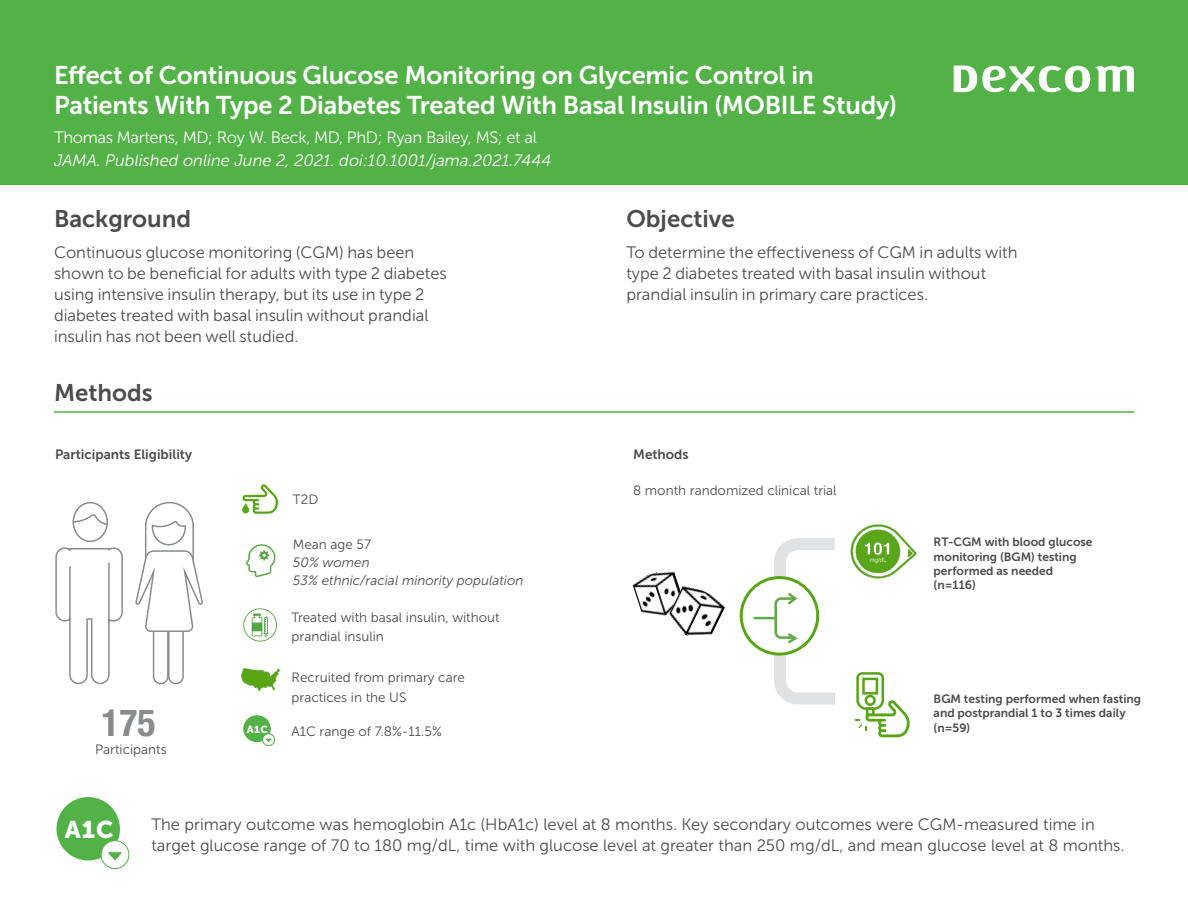
<style>
.page{position:relative;width:1188px;height:918px;background:#fff}
.page>*{position:absolute;margin:0;border:0;box-sizing:border-box;transform-origin:0 0}
.t1{font:700 condensed 37.5px "Helvetica Neue LT Pro";color:#888c8f}
.Study_Title{font:25.5px/30px "Museo Sans 700";letter-spacing:-.01em;color:#fff}
.t2{font:24.15px "Museo Sans 900";color:#fff}
.Subhead_1_dark_grey{font:24px "Museo Sans 700";color:#4b4c4d}
.Subhead_1_green_rule{font:24px "Museo Sans 700";color:#4b4c4d}
.body_copy_grey{font:16.5px/21px "Museo Sans 300";color:#4b4c4d}
.t3{font:italic 16.5px "Museo Sans 300";color:#fff}
.t4{font:16.5px "Museo Sans 300";letter-spacing:-.02em;color:#fff}
.t5{font:13.5px/19.5px "Museo Sans 300";color:#4b4c4d}
.t6{font:italic 13.5px "Museo Sans 300";color:#4b4c4d}
.t7{font:13.5px "Museo Sans 700";color:#4b4c4d}
.t8{font:12px/14.4px "Museo Sans 700";color:#4b4c4d}
.t9{font:10.2px "Museo Sans 900";color:#fff}
</style>
<div class="page">
<hr style="left:54px;top:411px;width:1080px;height:2px;background:#53b247">
<div style="left:0;top:0;width:1188px;height:185px;background:#53b247"></div>
<svg style="left:954px;top:66px;width:180px;height:26px"></svg>
<div style="left:774px;top:538px;width:250px;height:167px;border:12px solid #888c8f;border-radius:18px"></div>
<div style="left:835px;top:525px;width:210px;height:209px;background:#fff"></div>
<div style="left:153px;top:620px;width:16px;height:64px;border:2px solid #888c8f;border-radius:7px"></div>
<div style="left:168px;top:620px;width:16px;height:64px;border:2px solid #888c8f;border-radius:7px"></div>
<svg style="left:135px;top:520px;width:68px;height:113px"></svg>
<div style="left:73px;top:502px;width:35px;height:40px;border:2px solid #888c8f;border-radius:50%"></div>
<svg style="left:72px;top:512px;width:36px;height:15px"></svg>
<svg style="left:55px;top:547px;width:68px;height:138px"></svg>
<hr style="left:69px;top:566px;width:2px;height:53px;background:#888c8f">
<hr style="left:108px;top:563px;width:2px;height:60px;background:#888c8f">
<svg style="left:243px;top:484px;width:35px;height:30px"></svg>
<svg style="left:246px;top:544px;width:30px;height:33px"></svg>
<svg style="left:243px;top:608px;width:34px;height:34px"></svg>
<img style="left:242px;top:669px;width:38px;height:22px">
<img style="left:632px;top:571px;width:46px;height:45px">
<img style="left:664px;top:582px;width:61px;height:54px">
<img style="left:850px;top:524px;width:67px;height:55px">
<svg style="left:855px;top:672px;width:55px;height:65px"></svg>
<div style="left:243px;top:715px;width:28px;height:27px;background:#53b247;border-radius:50%"></div>
<svg style="left:262px;top:733px;width:13px;height:13px"></svg>
<div style="left:741px;top:578px;width:77px;height:76px;background:#fff;border-radius:50%"></div>
<div style="left:740px;top:576px;width:79px;height:80px;border:3px solid #57a618;border-radius:50%"></div>
<svg style="left:773px;top:593px;width:25px;height:51px"></svg>
<hr style="left:755px;top:617px;width:21px;height:2px;background:#60a945">
<div style="left:56px;top:797px;width:64px;height:64px;background:#53b247;border-radius:50%"></div>
<svg style="left:101px;top:840px;width:28px;height:29px"></svg>
<p class="Study_Title" style="left:54px;top:60px;width:845px">Effect of Continuous Glucose Monitoring on Glycemic Control in<br>Patients With Type 2 Diabetes Treated With Basal Insulin (MOBILE Study)</p>
<p class="t4" style="left:54px;top:129px;width:484px">Thomas Martens, MD; Roy W. Beck, MD, PhD; Ryan Bailey, MS; et al</p>
<p class="t3" style="left:54px;top:151px;width:499px">JAMA. Published online June 2, 2021. doi:10.1001/jama.2021.7444</p>
<p class="Subhead_1_dark_grey" style="left:54px;top:205px;width:139px">Background</p>
<p class="body_copy_grey" style="left:54px;top:242px;width:394px">Continuous glucose monitoring (CGM) has been shown to be beneficial for adults with type 2 diabetes using intensive insulin therapy, but its use in type 2 diabetes treated with basal insulin without prandial insulin has not been well studied.</p>
<p class="Subhead_1_green_rule" style="left:54px;top:380px;width:100px">Methods</p>
<p class="Subhead_1_dark_grey" style="left:626px;top:205px;width:110px">Objective</p>
<p class="body_copy_grey" style="left:626px;top:242px;width:393px">To determine the effectiveness of CGM in adults with type 2 diabetes treated with basal insulin without prandial insulin in primary care practices.</p>
<p class="t7" style="left:55px;top:447px;width:139px">Participants Eligibility</p>
<p class="t7" style="left:633px;top:447px;width:57px">Methods</p>
<p class="t5" style="left:633px;top:481px;width:205px">8 month randomized clinical trial</p>
<p class="t5" style="left:293px;top:489px;width:27px">T2D</p>
<p class="t5" style="left:293px;top:535px;width:80px">Mean age 57</p>
<p class="t6" style="left:293px;top:555px;width:78px">50% women</p>
<p class="t6" style="left:293px;top:573px;width:232px">53% ethnic/racial minority population</p>
<p class="t5" style="left:292px;top:608px;width:210px">Treated with basal insulin, without prandial insulin</p>
<p class="t5" style="left:292px;top:668px;width:175px">Recruited from primary care practices in the US</p>
<p class="t5" style="left:292px;top:722px;width:152px">A1C range of 7.8%-11.5%</p>
<p class="t8" style="left:934px;top:535px;width:160px">RT-CGM with blood glucose monitoring (BGM) testing performed as needed</p>
<p class="t8" style="left:934px;top:578px;width:44px">(n=116)</p>
<p class="t8" style="left:934px;top:692px;width:209px">BGM testing performed when fasting and postprandial 1 to 3 times daily</p>
<p class="t1" style="left:101px;top:700px;width:55px">175</p>
<p class="t9" style="left:247px;top:723px;width:23px">A1C</p>
<p class="t8" style="left:934px;top:720px;width:38px">(n=59)</p>
<p class="t5" style="left:95px;top:739px;width:73px">Participants</p>
<p class="t2" style="left:65px;top:816px;width:50px">A1C</p>
<p class="body_copy_grey" style="left:151px;top:814px;width:975px">The primary outcome was hemoglobin A1c (HbA1c) level at 8 months. Key secondary outcomes were CGM-measured time in target glucose range of 70 to 180 mg/dL, time with glucose level at greater than 250 mg/dL, and mean glucose level at 8 months.</p>
</div>
